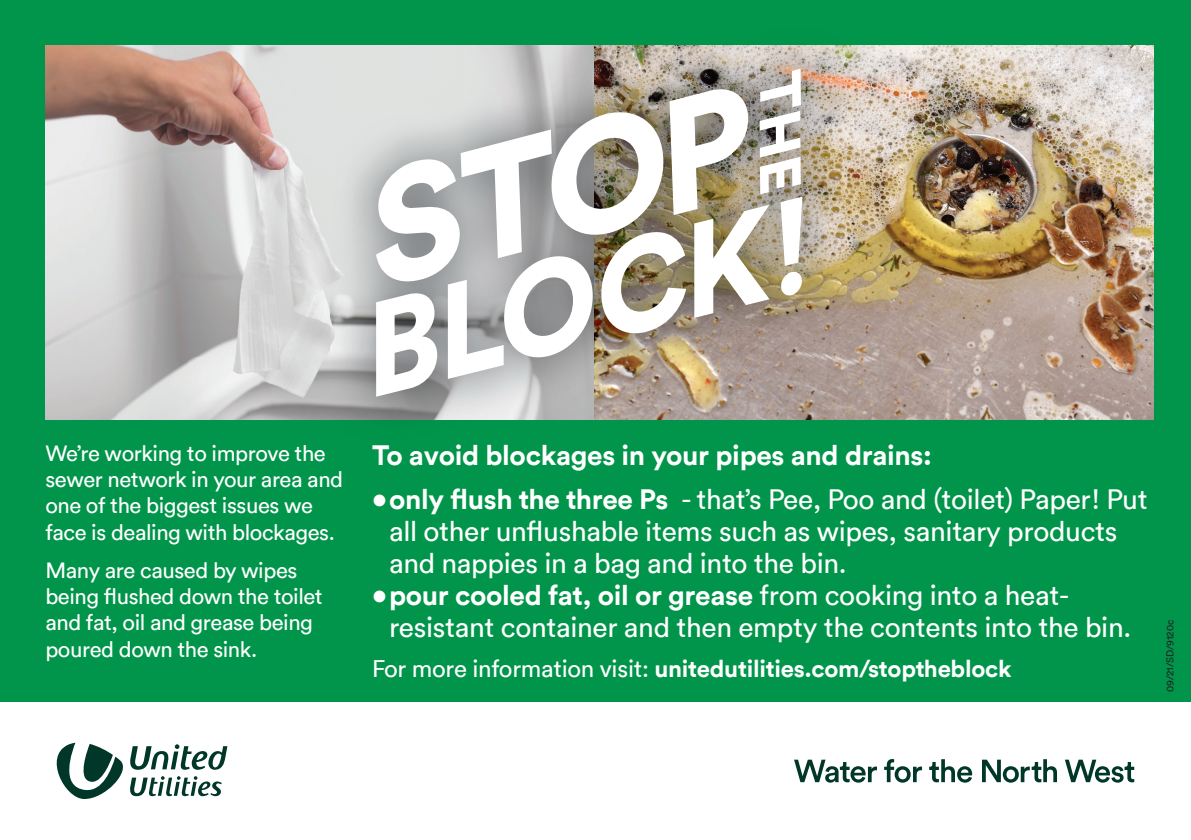
<style>
.page{position:relative;width:1191px;height:840px;background:#fff}
.page>*{position:absolute;margin:0;border:0;box-sizing:border-box;transform-origin:0 0}
.t1{font:28px/32px "Circular TT";letter-spacing:-.01em;color:#fff}
.t2{font:700 28px "Circular TT";letter-spacing:-.01em;color:#fff}
.t3{font:700 24px "Circular TT";letter-spacing:-.01em;color:#fff}
.t4{font:22px/26.4px "Circular TT";letter-spacing:-.02em;color:#fff}
.t5{font:10px "Circular TT";color:#231f20}
.s1{font-weight:700}
.s2{font-weight:400}
</style>
<div class="page">
<div style="left:0;top:0;width:1191px;height:701px;background:#00954a"></div>
<img style="left:45px;top:45px;width:285px;height:375px">
<img style="left:846px;top:45px;width:307px;height:375px">
<img style="left:330px;top:45px;width:516px;height:375px">
<img style="left:376px;top:69px;width:426px;height:327px">
<svg style="left:794px;top:759px;width:340px;height:23px"></svg>
<svg style="left:57px;top:742px;width:170px;height:56px"></svg>
<p class="t4" style="left:45px;top:439px;width:299px">We’re working to improve the sewer network in your area and one of the biggest issues we face is dealing with blockages.</p>
<p class="t4" style="left:45px;top:556px;width:279px">Many are caused by wipes being flushed down the toilet and fat, oil and grease being poured down the sink.</p>
<p class="t2" style="left:372px;top:437px;width:561px">To avoid blockages in your pipes and drains:</p>
<p class="t1" style="left:389px;top:482px;width:760px;text-indent:-17px"><span class="s1">• only flush the three Ps</span> - that’s Pee, Poo and (toilet) Paper! Put all other unflushable items such as wipes, sanitary products and nappies in a bag and into the bin.</p>
<p class="t1" style="left:389px;top:578px;width:743px;text-indent:-17px"><span class="s1">• pour cooled fat, oil or grease</span> from cooking into a heat&shy;resistant container and then empty the contents into the bin.</p>
<p class="t3" style="left:372px;top:652px;width:641px"><span class="s2">For more information visit:</span> unitedutilities.com/stoptheblock</p>
<p class="t5" style="left:1164px;top:691px;width:73px;rotate:-90deg">09/21/SD/9120c</p>
</div>
